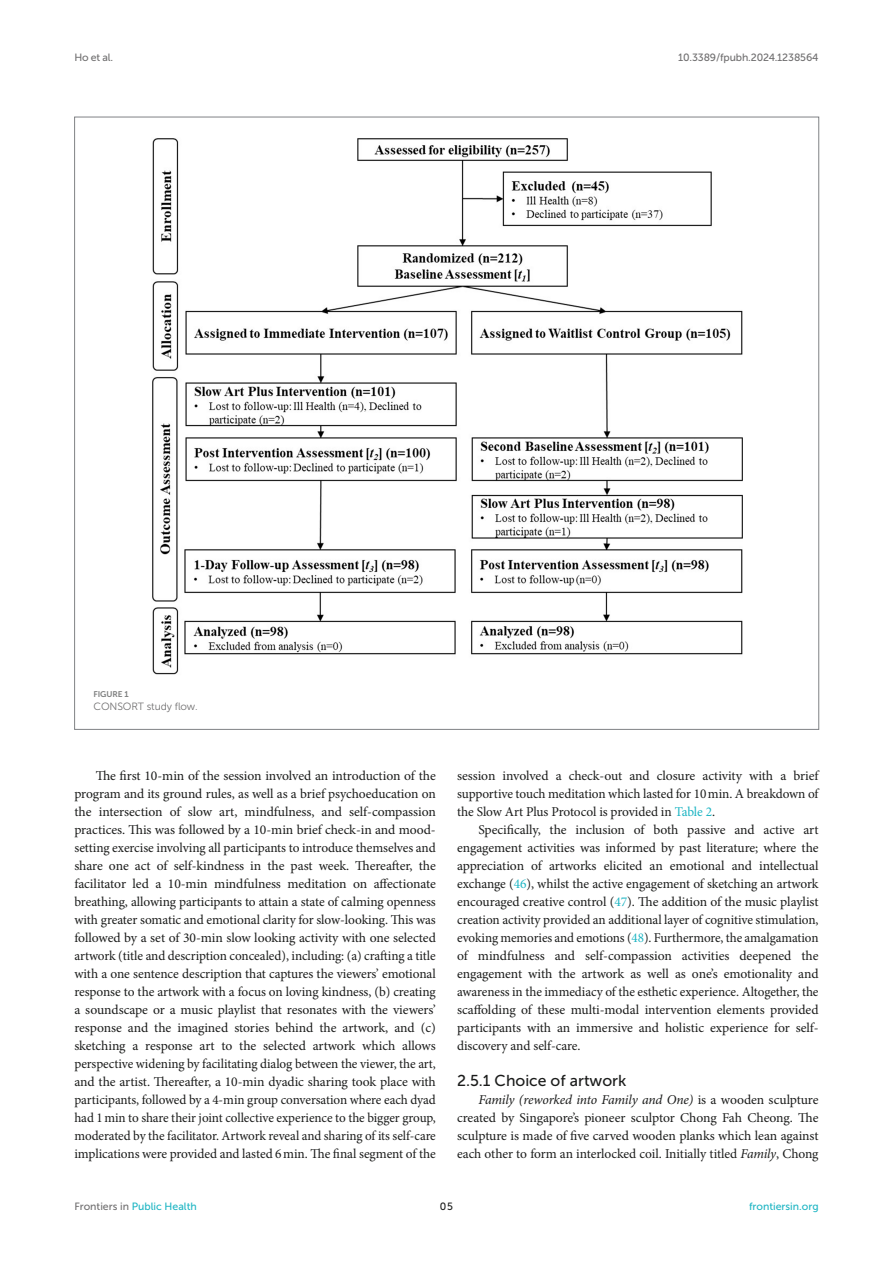
<style>
.page{position:relative;width:893px;height:1263px;background:#fff}
.page>*{position:absolute;margin:0;border:0;box-sizing:border-box;transform-origin:0 0}
.HEAD_3{font:15.75px "Museo Sans 500";color:#1b1c1b}
.TEXT{font:13.5px/18px "Minion Pro";letter-spacing:-.01em;color:#1b1c1b;text-align:justify}
.TEXT_FLUSH{font:13.5px/18px "Minion Pro";letter-spacing:-.005em;color:#1b1c1b;text-align:justify}
.t1{font:10.5px "Museo Sans 500";color:#1db5c3}
.t2{font:10.5px "Museo Sans 500";letter-spacing:-.015em;color:#706f70}
.FIG_LEG{font:10.5px "Museo Sans 300";letter-spacing:-.01em;color:#706f70}
.t3{font:10.5px "Museo Sans 500";color:#1b1c1b}
.FIG_HD{font:8.25px "Museo Sans 700";letter-spacing:-.01em;color:#7e7f7f}
.s1{color:#1db5c3}
.s2{font-style:italic}
.s3{color:#706f70}
</style>
<div class="page">
<img style="left:152px;top:138px;width:591px;height:537px">
<p class="t2" style="left:74px;top:51px;width:40px">Ho et al.</p>
<p class="t2" style="left:678px;top:51px;width:142px">10.3389/fpubh.2024.1238564</p>
<p class="FIG_HD" style="left:94px;top:689px;width:37px">FIGURE 1</p>
<p class="FIG_LEG" style="left:94px;top:701px;width:106px">CONSORT study flow.</p>
<p class="TEXT" style="left:74px;top:767px;width:363px;text-indent:21px">The first 10-min of the session involved an introduction of the program and its ground rules, as well as a brief psychoeducation on the intersection of slow art, mindfulness, and self-compassion practices. This was followed by a 10-min brief check-in and mood&shy;setting exercise involving all participants to introduce themselves and share one act of self-kindness in the past week. Thereafter, the facilitator led a 10-min mindfulness meditation on affectionate breathing, allowing participants to attain a state of calming openness with greater somatic and emotional clarity for slow-looking. This was followed by a set of 30-min slow looking activity with one selected artwork (title and description concealed), including: (a) crafting a title with a one sentence description that captures the viewers’ emotional response to the artwork with a focus on loving kindness, (b) creating a soundscape or a music playlist that resonates with the viewers’ response and the imagined stories behind the artwork, and (c) sketching a response art to the selected artwork which allows perspective widening by facilitating dialog between the viewer, the art, and the artist. Thereafter, a 10-min dyadic sharing took place with participants, followed by a 4-min group conversation where each dyad had 1min to share their joint collective experience to the bigger group, moderated by the facilitator. Artwork reveal and sharing of its self-care implications were provided and lasted 6min. The final segment of the</p>
<p class="TEXT" style="left:457px;top:767px;width:363px">session involved a check-out and closure activity with a brief supportive touch meditation which lasted for 10min. A breakdown of the Slow Art Plus Protocol is provided in <span class="s1">Table 2</span>.</p>
<p class="TEXT" style="left:457px;top:821px;width:363px;text-indent:21px">Specifically, the inclusion of both passive and active art engagement activities was informed by past literature; where the appreciation of artworks elicited an emotional and intellectual exchange (<span class="s1">46</span>), whilst the active engagement of sketching an artwork encouraged creative control (<span class="s1">47</span>). The addition of the music playlist creation activity provided an additional layer of cognitive stimulation, evoking memories and emotions (<span class="s1">48</span>). Furthermore, the amalgamation of mindfulness and self-compassion activities deepened the engagement with the artwork as well as one’s emotionality and awareness in the immediacy of the esthetic experience. Altogether, the scaffolding of these multi-modal intervention elements provided participants with an immersive and holistic experience for self&shy;discovery and self-care.</p>
<p class="HEAD_3" style="left:457px;top:1072px;width:171px">2.5.1 Choice of artwork</p>
<p class="TEXT_FLUSH" style="left:457px;top:1091px;width:363px;text-indent:21px"><span class="s2">Family (reworked into Family and One)</span> is a wooden sculpture created by Singapore’s pioneer sculptor Chong Fah Cheong. The sculpture is made of five carved wooden planks which lean against each other to form an interlocked coil. Initially titled <span class="s2">Family</span>, Chong</p>
<p class="t1" style="left:74px;top:1200px;width:124px"><span class="s3">Frontiers in</span> Public Health</p>
<p class="t3" style="left:440px;top:1200px;width:14px">05</p>
<p class="t1" style="left:749px;top:1200px;width:71px">frontiersin.org</p>
</div>
